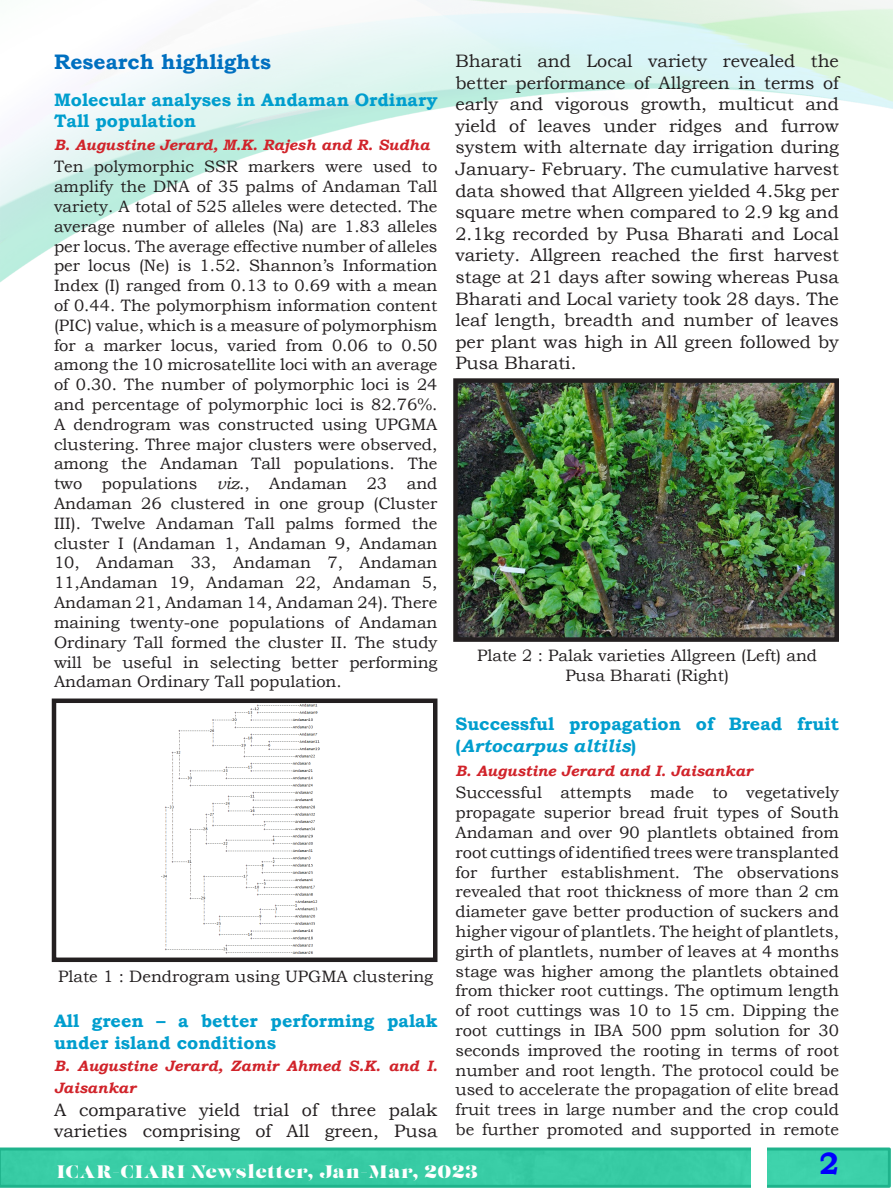
<style>
.page{position:relative;width:893px;height:1191px;background:#fff}
.page>*{position:absolute;margin:0;border:0;box-sizing:border-box;transform-origin:0 0}
.t1{font:700 30.9px "Bookman Old Style";color:#00f;scale:.95 1}
.t2{font:700 21px "Bookman Old Style";color:#0070c0}
.para1{font:18px/21.6px "Bookman Old Style";color:#231f20}
.heading{font:700 18px/21.6px "Bookman Old Style";color:#009ece}
.t3{font:18px "Lust Stencil";letter-spacing:.07em;color:#fff}
.List_Paragraph{font:16.5px/19.8px "Bookman Old Style";color:#231f20;text-align:justify}
.author{font:italic 700 15px/21.6px "Bookman Old Style";color:#d1232a}
.s1{font-style:italic}
</style>
<div class="page">
<svg style="left:0;top:1147px;width:891px;height:40px;background:#38caa3"></svg>
<div style="left:751px;top:1141px;width:15px;height:47px;background:#fff"></div>
<img style="left:161px;top:703px;width:159px;height:251px">
<div style="left:52px;top:698px;width:385px;height:264px;border:4px solid #231f20"></div>
<img style="left:458px;top:383px;width:376px;height:254px">
<div style="left:453px;top:378px;width:386px;height:264px;border:4px solid #231f20"></div>
<p class="t2" style="left:54px;top:47px;width:219px">Research highlights</p>
<p class="heading" style="left:54px;top:89px;width:385px">Molecular analyses in Andaman Ordinary<br>Tall population</p>
<p class="author" style="left:54px;top:134px;width:377px">B. Augustine Jerard, M.K. Rajesh and R. Sudha</p>
<p class="List_Paragraph" style="left:54px;top:157px;width:385px">Ten polymorphic SSR markers were used to amplify the DNA of 35 palms of Andaman Tall variety. A total of 525 alleles were detected. The average number of alleles (Na) are 1.83 alleles per locus. The average effective number of alleles per locus (Ne) is 1.52. Shannon’s Information Index (I) ranged from 0.13 to 0.69 with a mean of 0.44. The polymorphism information content (PIC) value, which is a measure of polymorphism for a marker locus, varied from 0.06 to 0.50 among the 10 microsatellite loci with an average of 0.30. The number of polymorphic loci is 24 and percentage of polymorphic loci is 82.76%.<br>A dendrogram was constructed using UPGMA clustering. Three major clusters were observed, among the Andaman Tall populations. The two populations <span class="s1">viz</span>., Andaman 23 and Andaman 26 clustered in one group (Cluster III). Twelve Andaman Tall palms formed the cluster I (Andaman 1, Andaman 9, Andaman 10, Andaman 33, Andaman 7, Andaman 11,Andaman 19, Andaman 22, Andaman 5, Andaman 21, Andaman 14, Andaman 24). There maining twenty-one populations of Andaman Ordinary Tall formed the cluster II. The study will be useful in selecting better performing Andaman Ordinary Tall population.</p>
<p class="List_Paragraph" style="left:58px;top:966px;width:376px">Plate 1 : Dendrogram using UPGMA clustering</p>
<p class="heading" style="left:54px;top:1010px;width:385px">All green – a better performing palak under island conditions</p>
<p class="author" style="left:54px;top:1055px;width:385px">B. Augustine Jerard, Zamir Ahmed S.K. and I.<br>Jaisankar</p>
<p class="para1" style="left:54px;top:1099px;width:385px;line-height:21px">A comparative yield trial of three palak varieties comprising of All green, Pusa</p>
<p class="para1" style="left:455px;top:50px;width:385px;text-align:justify">Bharati and Local variety revealed the better performance of Allgreen in terms of early and vigorous growth, multicut and yield of leaves under ridges and furrow system with alternate day irrigation during January- February. The cumulative harvest data showed that Allgreen yielded 4.5kg per square metre when compared to 2.9 kg and 2.1kg recorded by Pusa Bharati and Local variety. Allgreen reached the first harvest stage at 21 days after sowing whereas Pusa Bharati and Local variety took 28 days. The leaf length, breadth and number of leaves per plant was high in All green followed by Pusa Bharati.</p>
<p class="List_Paragraph" style="left:477px;top:646px;width:341px;text-align:center">Plate 2 : Palak varieties Allgreen (Left) and<br>Pusa Bharati (Right)</p>
<p class="heading" style="left:455px;top:713px;width:385px">Successful propagation of Bread fruit (<span class="s1">Artocarpus altilis</span>)</p>
<p class="author" style="left:455px;top:759px;width:299px">B. Augustine Jerard and I. Jaisankar</p>
<p class="List_Paragraph" style="left:455px;top:783px;width:385px">Successful attempts made to vegetatively propagate superior bread fruit types of South Andaman and over 90 plantlets obtained from root cuttings of identified trees were transplanted for further establishment. The observations revealed that root thickness of more than 2 cm diameter gave better production of suckers and higher vigour of plantlets. The height of plantlets, girth of plantlets, number of leaves at 4 months stage was higher among the plantlets obtained from thicker root cuttings. The optimum length of root cuttings was 10 to 15 cm. Dipping the root cuttings in IBA 500 ppm solution for 30 seconds improved the rooting in terms of root number and root length. The protocol could be used to accelerate the propagation of elite bread fruit trees in large number and the crop could be further promoted and supported in remote</p>
<p class="t3" style="left:57px;top:1160px;width:422px">ICAR-CIARI Newsletter, Jan-Mar, 2023</p>
<h1 class="t1" style="left:820px;top:1140px;width:22px">2</h1>
</div>
